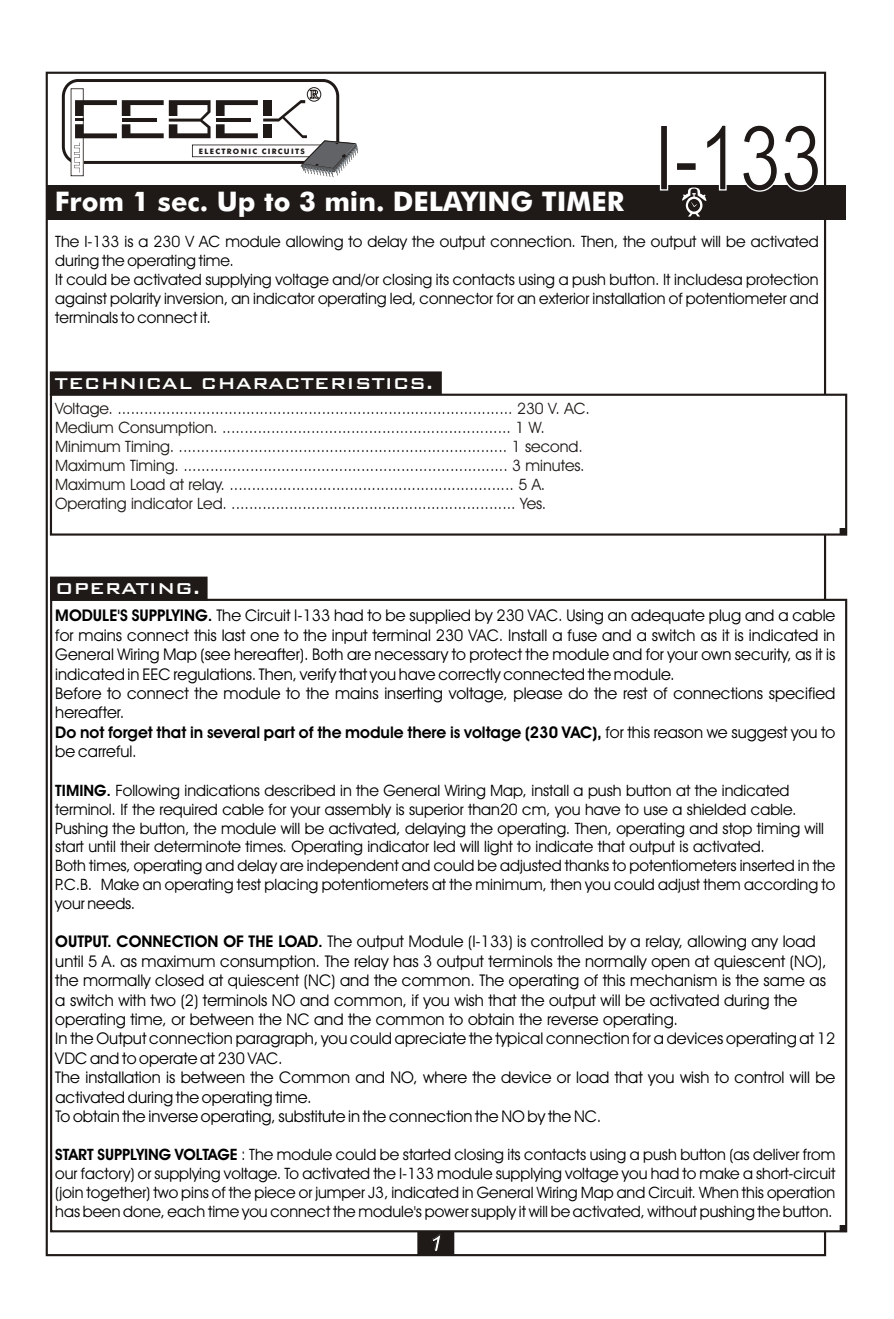
<style>
.page{position:relative;width:894px;height:1319px;background:#fff}
.page>*{position:absolute;margin:0;border:0;box-sizing:border-box;transform-origin:0 0}
.t1{font:90.15px "Arial Narrow";color:#1f1a17}
.t2{font:700 27px "Futura Md BT";color:#fff}
.t3{font:italic 700 22.5px "Arial";color:#fff}
.t4{font:21px "Bank Gothic Md BT";color:#fff}
.t5{font:16.2px/19.4px "Avant Garde Bk BT";color:#000}
.t6{font:15.75px/18.9px "Avant Garde Bk BT";color:#000}
.t7{font:15.75px/18.9px "Avant Garde Bk BT";color:#1f1a17}
.t8{font:700 7.5px "Futura Md BT";letter-spacing:.175em;color:#1f1a17}
.s1{font-weight:700}
</style>
<div class="page">
<div style="left:46px;top:72px;width:780px;height:1184px;background:#fff;border:2px solid #1f1a17"></div>
<div style="left:47px;top:184px;width:799px;height:35px;background:#1f1a17"></div>
<div style="left:50px;top:599px;width:797px;height:633px;background:#fff;border:2px solid #1f1a17"></div>
<svg style="left:840px;top:1225px;width:6px;height:6px"></svg>
<svg style="left:682px;top:187px;width:25px;height:29px"></svg>
<div style="left:50px;top:576px;width:158px;height:24px;background:#1f1a17;border:2px solid #1f1a17"></div>
<div style="left:418px;top:1231px;width:36px;height:24px;background:#1f1a17"></div>
<div style="left:50px;top:371px;width:392px;height:24px;background:#1f1a17;border:2px solid #1f1a17"></div>
<div style="left:50px;top:394px;width:797px;height:141px;background:#fff;border:2px solid #1f1a17"></div>
<div style="left:840px;top:528px;width:6px;height:7px;border:1px solid #1f1a17"></div>
<svg style="left:62px;top:79px;width:296px;height:98px"></svg>
<p class="t8" style="left:199px;top:148px;width:107px">ELECTRONIC CIRCUITS</p>
<h2 class="t2" style="left:55px;top:191px;width:571px">From 1 sec. Up to 3 min. DELAYING TIMER</h2>
<h1 class="t1" style="left:654px;top:124px;width:170px">I-133</h1>
<p class="t6" style="left:55px;top:234px;width:765px">The I-133 is a 230 V AC module allowing to delay the output connection. Then, the output will be activated during the operating time.<br>It could be activated supplying voltage and/or closing its contacts using a push button. It includesa protection against polarity inversion, an indicator operating led, connector for an exterior installation of potentiometer and terminals to connect it.</p>
<h3 class="t4" style="left:55px;top:373px;width:380px">TECHNICAL CHARACTERISTICS.</h3>
<p class="t7" style="left:55px;top:400px;width:536px">Voltage. ......................................................................................... 230 V. AC.<br>Medium Consumption. ................................................................. 1 W.<br>Minimum Timing. .......................................................................... 1 second.<br>Maximum Timing. ......................................................................... 3 minutes.<br>Maximum Load at relay. ................................................................ 5 A.<br>Operating indicator Led. ................................................................ Yes.</p>
<h3 class="t4" style="left:55px;top:578px;width:147px">OPERATING.</h3>
<p class="t5" style="left:55px;top:607px;width:782px"><span class="s1">MODULE'S SUPPLYING.</span> The Circuit I-133 had to be supplied by 230 VAC. Using an adequate plug and a cable for mains connect this last one to the input terminal 230 VAC. Install a fuse and a switch as it is indicated in General Wiring Map (see hereafter). Both are necessary to protect the module and for your own security, as it is indicated in EEC regulations. Then, verify that you have correctly connected the module.<br>Before to connect the module to the mains inserting voltage, please do the rest of connections specified hereafter.<br><span class="s1">Do not forget that in several part of the module there is voltage (230 VAC),</span> for this reason we suggest you to be carreful.</p>
<p class="t6" style="left:55px;top:782px;width:782px"><span class="s1">TIMING.</span> Following indications described in the General Wiring Map, install a push button at the indicated terminol. If the required cable for your assembly is superior than20 cm, you have to use a shielded cable.<br>Pushing the button, the module will be activated, delaying the operating. Then, operating and stop timing will start until their determinote times. Operating indicator led will light to indicate that output is activated.<br>Both times, operating and delay are independent and could be adjusted thanks to potentiometers inserted in the P.C.B. Make an operating test placing potentiometers at the minimum, then you could adjust them according to your needs.</p>
<p class="t5" style="left:55px;top:933px;width:782px"><span class="s1">OUTPUT. CONNECTION OF THE LOAD.</span> The output Module (I-133) is controlled by a relay, allowing any load until 5 A. as maximum consumption. The relay has 3 output terminols the normally open at quiescent (NO), the mormally closed at quiescent (NC) and the common. The operating of this mechanism is the same as a switch with two (2) terminols NO and common, if you wish that the output will be activated during the operating time, or between the NC and the common to obtain the reverse operating.<br>In the Output connection paragraph, you could apreciate the typical connection for a devices operating at 12<br>VDC and to operate at 230 VAC.<br>The installation is between the Common and NO, where the device or load that you wish to control will be activated during the operating time.<br>To obtain the inverse operating, substitute in the connection the NO by the NC.</p>
<p class="t6" style="left:55px;top:1146px;width:782px;text-align:justify"><span class="s1">START SUPPLYING VOLTAGE</span> : The module could be started closing its contacts using a push button (as deliver from our factory) or supplying voltage. To activated the I-133 module supplying voltage you had to make a short-circuit (join together) two pins of the piece or jumper J3, indicated in General Wiring Map and Circuit. When this operation has been done, each time you connect the module's power supply it will be activated, without pushing the button.</p>
<h3 class="t3" style="left:429px;top:1235px;width:14px">1</h3>
</div>
